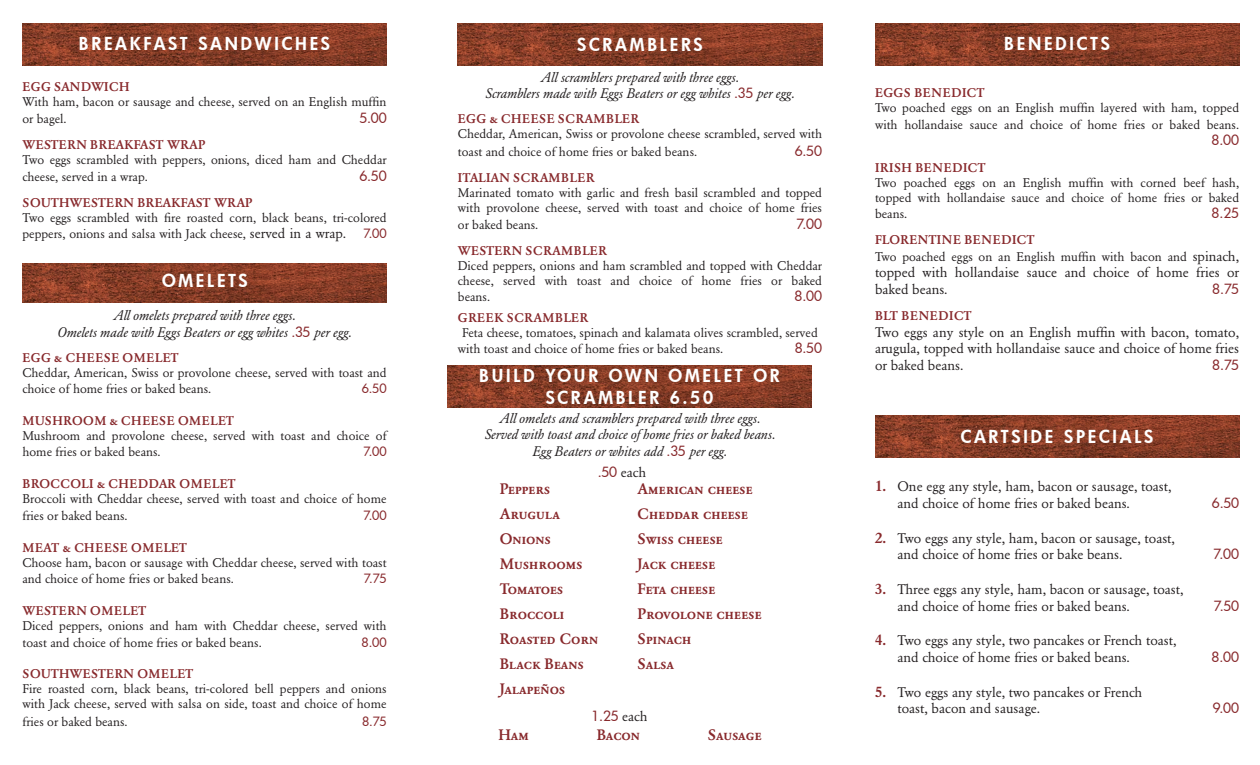
<style>
.page{position:relative;width:1260px;height:765px;background:#fff}
.page>*{position:absolute;margin:0;border:0;box-sizing:border-box;transform-origin:0 0}
.t1{font:800 17.5px/21.2px "Futura";letter-spacing:.16em;color:#fff;text-align:center}
.t2{font:15px/25px "Garamond BE Medium SC";color:#88292c}
.t3{font:13.75px/16.5px "Garamond BE";color:#231f20}
.t4{font:italic 13.75px/16.5px "Garamond BE";color:#231f20;text-align:center}
.t5{font:500 13.75px "Futura";letter-spacing:-.01em;color:#88292c}
.t6{font:12.5px/16.5px "Garamond BE";color:#231f20}
.t7{font:12.5px "Garamond BE Medium SC";letter-spacing:.04em;color:#88292c}
.t8{font:12.5px "Garamond BE Medium SC";color:#88292c}
.t9{font:12.5px "Garamond BE Medium SC";letter-spacing:.02em;color:#88292c}
.t10{font:500 12.5px "Futura";letter-spacing:-.005em;color:#88292c}
.t11{font:12.5px "Garamond BE Medium SC";letter-spacing:.01em;color:#88292c}
.t12{font:12.5px "Garamond BE Medium SC";letter-spacing:.065em;color:#88292c}
.s1{font-size:13.75px}
.s2{font-family:"Futura";font-weight:500;color:#88292c}
.s3{font-family:"Futura";font-weight:500;font-style:normal;color:#88292c}
.s4{font-family:"Garamond BE";font-weight:400;color:#231f20}
.s5{font-weight:500;font-size:15px;color:#88292c}
</style>
<div class="page">
<img style="left:22px;top:23px;width:365px;height:42px">
<img style="left:23px;top:263px;width:364px;height:39px">
<img style="left:458px;top:23px;width:364px;height:42px">
<img style="left:448px;top:365px;width:363px;height:43px">
<img style="left:875px;top:23px;width:364px;height:43px">
<img style="left:875px;top:415px;width:364px;height:42px">
<h1 class="t1" style="left:79px;top:33px;width:253px">BREAKFAST SANDWICHES</h1>
<p class="t9" style="left:23px;top:80px;width:109px">EGG SANDWICH</p>
<p class="t6" style="left:23px;top:94px;width:366px">With ham, bacon or sausage and cheese, served on an English muffin or bagel.</p>
<p class="t5" style="left:360px;top:109px;width:29px">5.00</p>
<p class="t8" style="left:23px;top:138px;width:184px">WESTERN BREAKFAST WRAP</p>
<p class="t6" style="left:23px;top:152px;width:366px">Two eggs scrambled with peppers, onions, diced ham and Cheddar cheese, served in a wrap.</p>
<p class="t5" style="left:359px;top:166px;width:29px">6.50</p>
<p class="t8" style="left:23px;top:195px;width:231px">SOUTHWESTERN BREAKFAST WRAP</p>
<p class="t6" style="left:23px;top:209px;width:366px">Two eggs scrambled with fire roasted corn, black beans, tri-colored peppers, onions and salsa with Jack cheese, <span class="s1">served in a wrap.</span> <span class="s2">7.00</span></p>
<h1 class="t1" style="left:162px;top:270px;width:87px">OMELETS</h1>
<p class="t4" style="left:57px;top:307px;width:297px">All omelets prepared with three eggs.<br>Omelets made with Eggs Beaters or egg whites <span class="s3">.35</span> per egg.</p>
<p class="t7" style="left:23px;top:350px;width:158px">EGG &amp; CHEESE OMELET</p>
<p class="t6" style="left:23px;top:364px;width:366px">Cheddar, American, Swiss or provolone cheese, served with toast and choice of home fries or baked beans.</p>
<p class="t10" style="left:362px;top:380px;width:26px">6.50</p>
<p class="t7" style="left:23px;top:413px;width:213px">MUSHROOM &amp; CHEESE OMELET</p>
<p class="t6" style="left:23px;top:427px;width:366px">Mushroom and provolone cheese, served with toast and choice of home fries or baked beans.</p>
<p class="t10" style="left:363px;top:443px;width:25px">7.00</p>
<p class="t7" style="left:23px;top:477px;width:215px">BROCCOLI &amp; CHEDDAR OMELET</p>
<p class="t6" style="left:23px;top:491px;width:366px">Broccoli with Cheddar cheese, served with toast and choice of home fries or baked beans.</p>
<p class="t10" style="left:363px;top:507px;width:25px">7.00</p>
<p class="t7" style="left:23px;top:540px;width:166px">MEAT &amp; CHEESE OMELET</p>
<p class="t6" style="left:23px;top:554px;width:366px">Choose ham, bacon or sausage with Cheddar cheese, served with toast and choice of home fries or baked beans.</p>
<p class="t10" style="left:364px;top:570px;width:24px">7.75</p>
<p class="t9" style="left:23px;top:604px;width:125px">WESTERN OMELET</p>
<p class="t6" style="left:23px;top:618px;width:366px">Diced peppers, onions and ham with Cheddar cheese, served with toast and choice of home fries or baked beans.</p>
<p class="t10" style="left:362px;top:634px;width:27px">8.00</p>
<p class="t11" style="left:23px;top:667px;width:173px">SOUTHWESTERN OMELET</p>
<p class="t6" style="left:23px;top:682px;width:366px;line-height:15px">Fire roasted corn, black beans, tri-colored bell peppers and onions with Jack cheese, served with salsa on side, toast and choice of home</p>
<p class="t6" style="left:23px;top:714px;width:107px">fries or baked beans.</p>
<p class="t10" style="left:362px;top:713px;width:26px">8.75</p>
<h1 class="t1" style="left:577px;top:34px;width:127px">SCRAMBLERS</h1>
<p class="t4" style="left:485px;top:69px;width:311px">All scramblers prepared with three eggs.<br>Scramblers made with Eggs Beaters or egg whites <span class="s3">.35</span> per egg.</p>
<p class="t7" style="left:458px;top:111px;width:183px">EGG &amp; CHEESE SCRAMBLER</p>
<p class="t6" style="left:458px;top:125px;width:366px;line-height:18px">Cheddar, American, Swiss or provolone cheese scrambled, served with toast and choice of home fries or baked beans.</p>
<p class="t5" style="left:795px;top:141px;width:29px">6.50</p>
<p class="t8" style="left:458px;top:170px;width:138px">ITALIAN SCRAMBLER</p>
<p class="t6" style="left:458px;top:185px;width:366px;line-height:15px">Marinated tomato with garlic and fresh basil scrambled and topped with provolone cheese, served with toast and choice of home fries</p>
<p class="t6" style="left:458px;top:216px;width:82px">or baked beans.</p>
<p class="t5" style="left:797px;top:214px;width:27px">7.00</p>
<p class="t7" style="left:458px;top:243px;width:151px">WESTERN SCRAMBLER</p>
<p class="t6" style="left:458px;top:258px;width:366px;line-height:15px">Diced peppers, onions and ham scrambled and topped with Cheddar cheese, served with toast and choice of home fries or baked</p>
<p class="t6" style="left:458px;top:289px;width:34px">beans.</p>
<p class="t5" style="left:795px;top:287px;width:29px">8.00</p>
<p class="t7" style="left:458px;top:310px;width:132px">GREEK SCRAMBLER</p>
<p class="t6" style="left:458px;top:324px;width:361px;text-indent:4px">Feta cheese, tomatoes, spinach and kalamata olives scrambled, served with toast and choice of home fries or baked beans.</p>
<p class="t5" style="left:795px;top:339px;width:29px">8.50</p>
<h1 class="t1" style="left:479px;top:365px;width:302px">BUILD YOUR OWN OMELET OR<br>SCRAMBLER 6.50</h1>
<p class="t4" style="left:484px;top:410px;width:293px">All omelets and scramblers prepared with three eggs.<br>Served with toast and choice of home fries or baked beans.<br>Egg Beaters or whites add <span class="s3">.35</span> per egg.</p>
<p class="t3" style="left:598px;top:464px;width:50px"><span class="s2">.50</span> each</p>
<p class="t2" style="left:638px;top:477px;width:125px">American cheese<br>Cheddar cheese<br>Swiss cheese<br>Jack cheese<br>Feta cheese<br>Provolone cheese<br>Spinach<br>Salsa</p>
<p class="t2" style="left:500px;top:477px;width:100px">Peppers<br>Arugula<br>Onions<br>Mushrooms<br>Tomatoes<br>Broccoli<br>Roasted Corn<br>Black Beans<br>Jalapeños</p>
<p class="t2" style="left:498px;top:723px;width:32px">Ham</p>
<p class="t2" style="left:597px;top:723px;width:45px">Bacon</p>
<p class="t2" style="left:708px;top:723px;width:55px">Sausage</p>
<p class="t5" style="left:591px;top:706px;width:58px">1.25 <span class="s4">each</span></p>
<h1 class="t1" style="left:1004px;top:33px;width:107px">BENEDICTS</h1>
<p class="t7" style="left:875px;top:86px;width:111px">EGGS BENEDICT</p>
<p class="t6" style="left:875px;top:100px;width:366px">Two poached eggs on an English muffin layered with ham, topped with hollandaise sauce and choice of home fries or baked beans.</p>
<p class="t5" style="left:1212px;top:131px;width:29px">8.00</p>
<p class="t7" style="left:875px;top:160px;width:112px">IRISH BENEDICT</p>
<p class="t6" style="left:875px;top:175px;width:366px;line-height:15px">Two poached eggs on an English muffin with corned beef hash, topped with hollandaise sauce and choice of home fries or baked</p>
<p class="t6" style="left:875px;top:206px;width:34px">beans.</p>
<p class="t5" style="left:1212px;top:204px;width:29px">8.25</p>
<p class="t7" style="left:875px;top:233px;width:161px">FLORENTINE BENEDICT</p>
<p class="t6" style="left:875px;top:248px;width:366px">Two poached eggs on an English muffin with bacon and <span class="s1">spinach,</span></p>
<p class="t3" style="left:875px;top:264px;width:366px">topped with hollandaise sauce and choice of home fries or baked beans.</p>
<p class="t5" style="left:1212px;top:280px;width:28px">8.75</p>
<p class="t12" style="left:875px;top:309px;width:98px">BLT BENEDICT</p>
<p class="t3" style="left:875px;top:324px;width:366px;text-align:justify">Two eggs any style on an English muffin with bacon, tomato, arugula, topped with hollandaise sauce and choice of home fries or baked beans.</p>
<p class="t5" style="left:1212px;top:355px;width:28px">8.75</p>
<h1 class="t1" style="left:961px;top:426px;width:194px">CARTSIDE SPECIALS</h1>
<p class="t3" style="left:897px;top:478px;width:276px;text-indent:-22px"><span class="s5">1.</span> One egg any style, ham, bacon or sausage, toast, and choice of home fries or baked beans.</p>
<p class="t3" style="left:897px;top:530px;width:279px;text-indent:-22px"><span class="s5">2.</span> Two eggs any style, ham, bacon or sausage, toast, and choice of home fries or bake beans.</p>
<p class="t3" style="left:897px;top:581px;width:288px;text-indent:-22px"><span class="s5">3.</span> Three eggs any style, ham, bacon or sausage, toast, and choice of home fries or baked beans.</p>
<p class="t3" style="left:897px;top:632px;width:280px;text-indent:-22px"><span class="s5">4.</span> Two eggs any style, two pancakes or French toast, and choice of home fries or baked beans.</p>
<p class="t3" style="left:897px;top:684px;width:246px;text-indent:-22px"><span class="s5">5.</span> Two eggs any style, two pancakes or French toast, bacon and sausage.</p>
<p class="t5" style="left:1212px;top:493px;width:29px">6.50</p>
<p class="t5" style="left:1214px;top:545px;width:27px">7.00</p>
<p class="t5" style="left:1214px;top:596px;width:27px">7.50</p>
<p class="t5" style="left:1212px;top:648px;width:29px">8.00</p>
<p class="t5" style="left:1213px;top:699px;width:28px">9.00</p>
</div>
